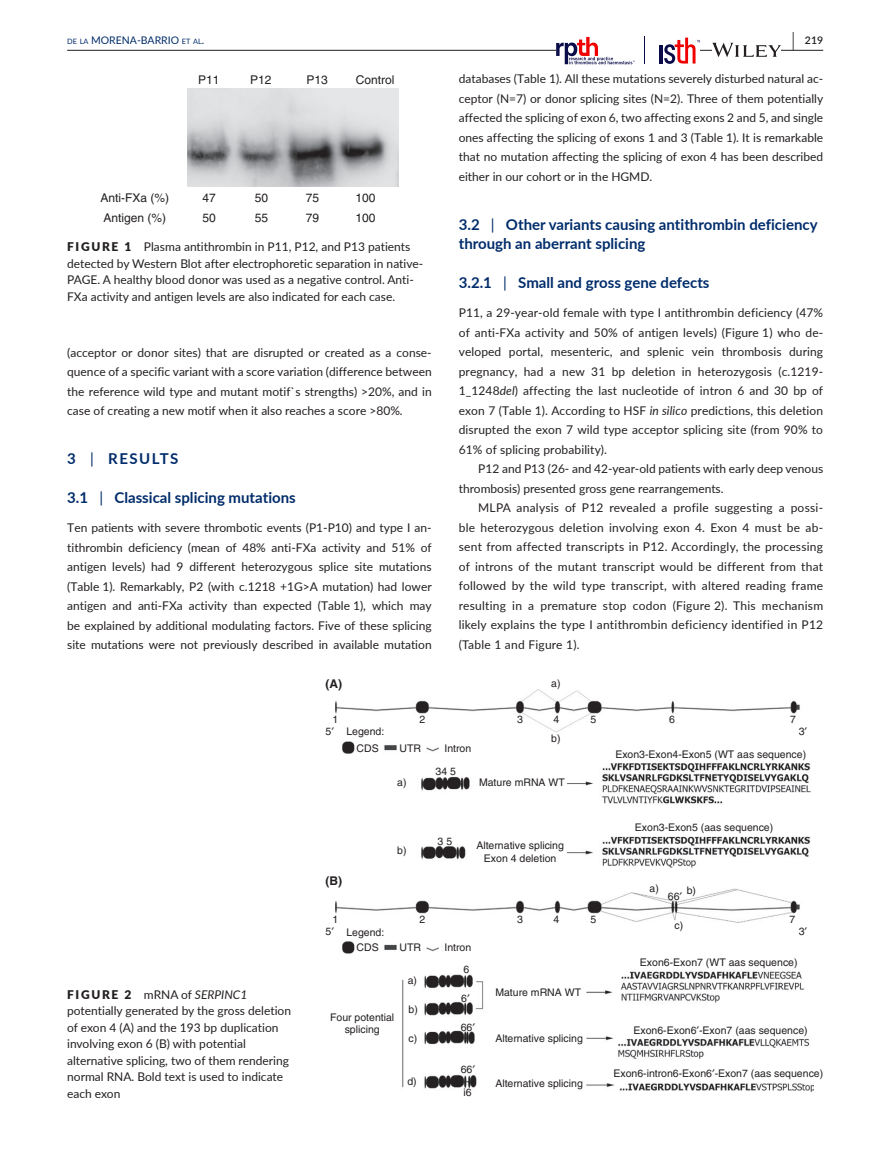
<style>
.page{position:relative;width:893px;height:1174px;background:#fff}
.page>*{position:absolute;margin:0;border:0;box-sizing:border-box;transform-origin:0 0}
.t1{font:600 19.5px "Lato";color:#231f20;scale:.48 1}
.t2{font:700 15px/19.5px "Lato";color:#002c6b}
.t3{font:700 15px "Lato";letter-spacing:.1em;color:#002c6b}
.t4{font:12px/19.5px "Lato";color:#231f20;text-align:justify}
.t5{font:12px "Helvetica";color:#231f20}
.t6{font:700 12px "Helvetica";color:#231f20}
.t7{font:10.5px/12.6px "Helvetica";color:#231f20;text-align:center}
.t8{font:10.5px "Lato";color:#002c6b}
.t9{font:600 10.5px "Lato";color:#231f20}
.s1{font-size:7.35px}
.s2{font-weight:900}
.s3{font-weight:400}
.s4{font-style:italic}
</style>
<div class="page">
<hr style="left:67px;top:50px;width:756px;height:1px;background:#231f20">
<div style="left:556px;top:36px;width:144px;height:28px;background:#fff"></div>
<hr style="left:660px;top:45px;width:3px;height:19px;background:#0a0c4a">
<svg style="left:664px;top:38px;width:36px;height:26px"></svg>
<svg style="left:556px;top:37px;width:79px;height:27px"></svg>
<svg style="left:644px;top:36px;width:1px;height:28px"></svg>
<svg style="left:712px;top:43px;width:69px;height:14px"></svg>
<img style="left:187px;top:89px;width:211px;height:98px">
<img style="left:335px;top:689px;width:479px;height:402px">
<h1 class="t1" style="left:792px;top:26px;width:7px">|</h1>
<p class="t8" style="left:67px;top:33px;width:139px"><span class="s1">DE LA</span> MORENA-BARRIO <span class="s1">ET AL</span>.</p>
<p class="t9" style="left:805px;top:33px;width:20px">219</p>
<p class="t5" style="left:198px;top:73px;width:23px">P11</p>
<p class="t5" style="left:250px;top:73px;width:23px">P12</p>
<p class="t5" style="left:307px;top:73px;width:23px">P13</p>
<p class="t5" style="left:356px;top:73px;width:40px">Control</p>
<p class="t5" style="left:101px;top:191px;width:70px">Anti-FXa (%)</p>
<p class="t5" style="left:203px;top:191px;width:15px">47</p>
<p class="t5" style="left:104px;top:211px;width:64px">Antigen (%)</p>
<p class="t5" style="left:255px;top:191px;width:15px">50</p>
<p class="t5" style="left:306px;top:191px;width:15px">75</p>
<p class="t5" style="left:355px;top:191px;width:22px">100</p>
<p class="t5" style="left:203px;top:211px;width:15px">50</p>
<p class="t5" style="left:255px;top:211px;width:15px">55</p>
<p class="t5" style="left:306px;top:211px;width:15px">79</p>
<p class="t5" style="left:355px;top:211px;width:22px">100</p>
<p class="t4" style="left:67px;top:238px;width:358px;line-height:16.5px;text-align:left"><span class="s2">FIGURE 1</span> Plasma antithrombin in P11, P12, and P13 patients detected by Western Blot after electrophoretic separation in native-PAGE. A healthy blood donor was used as a negative control. Anti-FXa activity and antigen levels are also indicated for each case.</p>
<p class="t4" style="left:67px;top:342px;width:366px">(acceptor or donor sites) that are disrupted or created as a conse&shy;quence of a specific variant with a score variation (difference between the reference wild type and mutant motif`s strengths) &gt;20%, and in case of creating a new motif when it also reaches a score &gt;80%.</p>
<p class="t3" style="left:67px;top:447px;width:113px">3 <span class="s3">|</span> RESULTS</p>
<p class="t2" style="left:67px;top:487px;width:230px">3.1 <span class="s3">|</span> Classical splicing mutations</p>
<p class="t4" style="left:67px;top:517px;width:366px">Ten patients with severe thrombotic events (P1-P10) and type I an&shy;tithrombin deficiency (mean of 48% anti-FXa activity and 51% of antigen levels) had 9 different heterozygous splice site mutations (Table 1). Remarkably, P2 (with c.1218 +1G&gt;A mutation) had lower antigen and anti-FXa activity than expected (Table 1), which may be explained by additional modulating factors. Five of these splicing site mutations were not previously described in available mutation</p>
<p class="t6" style="left:326px;top:677px;width:18px">(A)</p>
<p class="t4" style="left:459px;top:69px;width:366px">databases (Table 1). All these mutations severely disturbed natural ac&shy;ceptor (N=7) or donor splicing sites (N=2). Three of them potentially affected the splicing of exon 6, two affecting exons 2 and 5, and single ones affecting the splicing of exons 1 and 3 (Table 1). It is remarkable that no mutation affecting the splicing of exon 4 has been described either in our cohort or in the HGMD.</p>
<p class="t2" style="left:459px;top:214px;width:360px">3.2 <span class="s3">|</span> Other variants causing antithrombin deficiency through an aberrant splicing</p>
<p class="t2" style="left:459px;top:272px;width:252px">3.2.1 <span class="s3">|</span> Small and gross gene defects</p>
<p class="t4" style="left:459px;top:303px;width:366px">P11, a 29-year-old female with type I antithrombin deficiency (47% of anti-FXa activity and 50% of antigen levels) (Figure 1) who de&shy;veloped portal, mesenteric, and splenic vein thrombosis during pregnancy, had a new 31 bp deletion in heterozygosis (c.1219- 1_1248<span class="s4">del</span>) affecting the last nucleotide of intron 6 and 30 bp of exon 7 (Table 1). According to HSF <span class="s4">in silico</span> predictions, this deletion disrupted the exon 7 wild type acceptor splicing site (from 90% to 61% of splicing probability).</p>
<p class="t4" style="left:459px;top:459px;width:366px;text-indent:20px">P12 and P13 (26- and 42-year-old patients with early deep venous thrombosis) presented gross gene rearrangements.</p>
<p class="t4" style="left:459px;top:498px;width:366px;text-indent:20px">MLPA analysis of P12 revealed a profile suggesting a possi&shy;ble heterozygous deletion involving exon 4. Exon 4 must be ab&shy;sent from affected transcripts in P12. Accordingly, the processing of introns of the mutant transcript would be different from that followed by the wild type transcript, with altered reading frame resulting in a premature stop codon (Figure 2). This mechanism likely explains the type I antithrombin deficiency identified in P12 (Table 1 and Figure 1).</p>
<p class="t7" style="left:551px;top:677px;width:11px">a)</p>
<p class="t7" style="left:333px;top:713px;width:7px">1</p>
<p class="t7" style="left:420px;top:713px;width:7px">2</p>
<p class="t7" style="left:517px;top:713px;width:7px">3</p>
<p class="t7" style="left:554px;top:713px;width:7px">4</p>
<p class="t7" style="left:590px;top:713px;width:7px">5</p>
<p class="t7" style="left:669px;top:713px;width:7px">6</p>
<p class="t7" style="left:790px;top:713px;width:7px">7</p>
<p class="t7" style="left:326px;top:724px;width:7px">5</p>
<p class="t7" style="left:799px;top:724px;width:7px">3</p>
<p class="t7" style="left:346px;top:723px;width:39px;line-height:16.6px">Legend:<br>CDS</p>
<p class="t7" style="left:551px;top:732px;width:11px">b)</p>
<p class="t7" style="left:400px;top:742px;width:23px">UTR</p>
<p class="t7" style="left:444px;top:742px;width:28px">Intron</p>
<p class="t7" style="left:615px;top:747px;width:192px">Exon3-Exon4-Exon5 (WT aas sequence)</p>
<p class="t4" style="left:67px;top:985px;width:225px;line-height:16.5px;text-align:left"><span class="s2">FIGURE 2</span> mRNA of <span class="s4">SERPINC1 </span>potentially generated by the gross deletion of exon 4 (A) and the 193 bp duplication involving exon 6 (B) with potential alternative splicing, two of them rendering normal RNA. Bold text is used to indicate each exon</p>
<p class="t6" style="left:326px;top:873px;width:18px">(B)</p>
<p class="t7" style="left:397px;top:776px;width:11px">a)</p>
<p class="t7" style="left:397px;top:844px;width:11px">b)</p>
<p class="t7" style="left:435px;top:765px;width:22px">34 5</p>
<p class="t7" style="left:438px;top:834px;width:16px">3 5</p>
<p class="t7" style="left:479px;top:776px;width:87px">Mature mRNA WT</p>
<p class="t7" style="left:476px;top:839px;width:89px">Alternative splicing<br>Exon 4 deletion</p>
<p class="t7" style="left:635px;top:821px;width:140px">Exon3-Exon5 (aas sequence)</p>
<p class="t7" style="left:649px;top:882px;width:11px">a)</p>
<p class="t7" style="left:668px;top:889px;width:13px">66</p>
<p class="t7" style="left:687px;top:883px;width:11px">b)</p>
<p class="t7" style="left:333px;top:913px;width:7px">1</p>
<p class="t7" style="left:554px;top:913px;width:7px">4</p>
<p class="t7" style="left:420px;top:913px;width:7px">2</p>
<p class="t7" style="left:517px;top:913px;width:7px">3</p>
<p class="t7" style="left:590px;top:913px;width:7px">5</p>
<p class="t7" style="left:790px;top:913px;width:7px">7</p>
<p class="t7" style="left:675px;top:918px;width:10px">c)</p>
<p class="t7" style="left:326px;top:925px;width:7px">5</p>
<p class="t7" style="left:799px;top:925px;width:7px">3</p>
<p class="t7" style="left:346px;top:924px;width:39px;line-height:15.5px">Legend:<br>CDS</p>
<p class="t7" style="left:400px;top:941px;width:23px">UTR</p>
<p class="t7" style="left:408px;top:974px;width:11px">a)</p>
<p class="t7" style="left:409px;top:1002px;width:11px">b)</p>
<p class="t7" style="left:444px;top:941px;width:28px">Intron</p>
<p class="t7" style="left:640px;top:955px;width:159px">Exon6-Exon7 (WT aas sequence)</p>
<p class="t7" style="left:463px;top:963px;width:7px">6</p>
<p class="t7" style="left:495px;top:985px;width:87px">Mature mRNA WT</p>
<p class="t7" style="left:495px;top:1032px;width:89px">Alternative splicing</p>
<p class="t7" style="left:495px;top:1076px;width:89px">Alternative splicing</p>
<p class="t7" style="left:461px;top:991px;width:7px">6</p>
<p class="t7" style="left:330px;top:1010px;width:66px">Four potential splicing</p>
<p class="t7" style="left:461px;top:1020px;width:13px">66</p>
<p class="t7" style="left:461px;top:1058px;width:13px;line-height:22.5px;text-align:left">66 i6</p>
<p class="t7" style="left:633px;top:1024px;width:176px">Exon6-Exon6 -Exon7 (aas sequence)</p>
<p class="t7" style="left:613px;top:1066px;width:211px">Exon6-intron6-Exon6 -Exon7 (aas sequence)</p>
<p class="t7" style="left:409px;top:1032px;width:10px">c)</p>
<p class="t7" style="left:407px;top:1074px;width:11px">d)</p>
</div>
